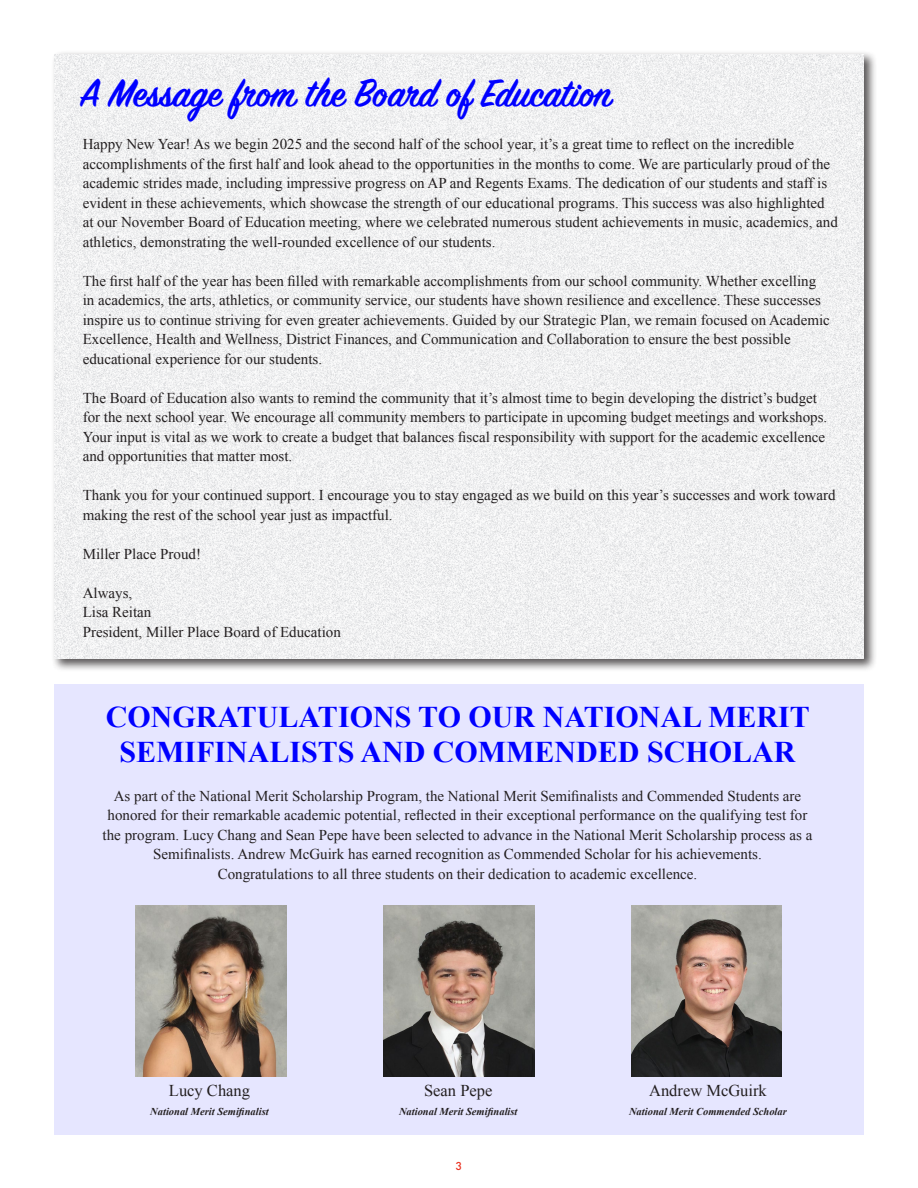
<style>
.page{position:relative;width:918px;height:1188px;background:#fff}
.page>*{position:absolute;margin:0;border:0;box-sizing:border-box;transform-origin:0 0}
.t1{font:600 43.35px "Sign Painter House Script";color:#00f}
.t2{font:700 30px/34.5px "Times New Roman";color:#00f;text-align:center}
.t3{font:16.5px "Times New Roman";color:#231f20}
.t4{font:15px/19.5px "Times New Roman";color:#231f20}
.t5{font:500 12px "Futura PT";color:#ea3323}
.t6{font:italic 700 10.5px "Times New Roman";color:#231f20}
</style>
<div class="page">
<div style="left:51px;top:51px;width:826px;height:621px;background:#231f20;opacity:.75"></div>
<img style="left:55px;top:54px;width:809px;height:605px">
<div style="left:54px;top:685px;width:810px;height:450px;background:#e6e6ff"></div>
<img style="left:135px;top:906px;width:151px;height:170px">
<img style="left:383px;top:906px;width:151px;height:171px">
<img style="left:631px;top:906px;width:151px;height:171px">
<p class="t1" style="left:80px;top:67px;width:535px">A Message from the Board of Education</p>
<p class="t4" style="left:83px;top:134px;width:757px">Happy New Year! As we begin 2025 and the second half of the school year, it’s a great time to reflect on the incredible accomplishments of the first half and look ahead to the opportunities in the months to come. We are particularly proud of the academic strides made, including impressive progress on AP and Regents Exams. The dedication of our students and staff is evident in these achievements, which showcase the strength of our educational programs. This success was also highlighted at our November Board of Education meeting, where we celebrated numerous student achievements in music, academics, and athletics, demonstrating the well-rounded excellence of our students.</p>
<p class="t4" style="left:83px;top:271px;width:749px">The first half of the year has been filled with remarkable accomplishments from our school community. Whether excelling in academics, the arts, athletics, or community service, our students have shown resilience and excellence. These successes inspire us to continue striving for even greater achievements. Guided by our Strategic Plan, we remain focused on Academic Excellence, Health and Wellness, District Finances, and Communication and Collaboration to ensure the best possible educational experience for our students.</p>
<p class="t4" style="left:83px;top:388px;width:746px">The Board of Education also wants to remind the community that it’s almost time to begin developing the district’s budget for the next school year. We encourage all community members to participate in upcoming budget meetings and workshops.<br>Your input is vital as we work to create a budget that balances fiscal responsibility with support for the academic excellence and opportunities that matter most.</p>
<p class="t4" style="left:83px;top:485px;width:754px">Thank you for your continued support. I encourage you to stay engaged as we build on this year’s successes and work toward making the rest of the school year just as impactful.</p>
<p class="t4" style="left:83px;top:544px;width:120px">Miller Place Proud!</p>
<p class="t4" style="left:83px;top:583px;width:51px">Always,</p>
<p class="t4" style="left:83px;top:602px;width:260px">Lisa Reitan<br>President, Miller Place Board of Education</p>
<p class="t2" style="left:106px;top:699px;width:705px">CONGRATULATIONS TO OUR NATIONAL MERIT<br>SEMIFINALISTS AND COMMENDED SCHOLAR</p>
<p class="t4" style="left:103px;top:786px;width:711px;text-align:center">As part of the National Merit Scholarship Program, the National Merit Semifinalists and Commended Students are honored for their remarkable academic potential, reflected in their exceptional performance on the qualifying test for the program. Lucy Chang and Sean Pepe have been selected to advance in the National Merit Scholarship process as a Semifinalists. Andrew McGuirk has earned recognition as Commended Scholar for his achievements.<br>Congratulations to all three students on their dedication to academic excellence.</p>
<p class="t3" style="left:169px;top:1079px;width:83px">Lucy Chang</p>
<p class="t6" style="left:150px;top:1104px;width:120px">National Merit Semifinalist</p>
<p class="t3" style="left:424px;top:1079px;width:70px">Sean Pepe</p>
<p class="t6" style="left:399px;top:1104px;width:120px">National Merit Semifinalist</p>
<p class="t5" style="left:456px;top:1159px;width:8px">3</p>
<p class="t3" style="left:649px;top:1079px;width:119px">Andrew McGuirk</p>
<p class="t6" style="left:629px;top:1104px;width:159px">National Merit Commended Scholar</p>
</div>
